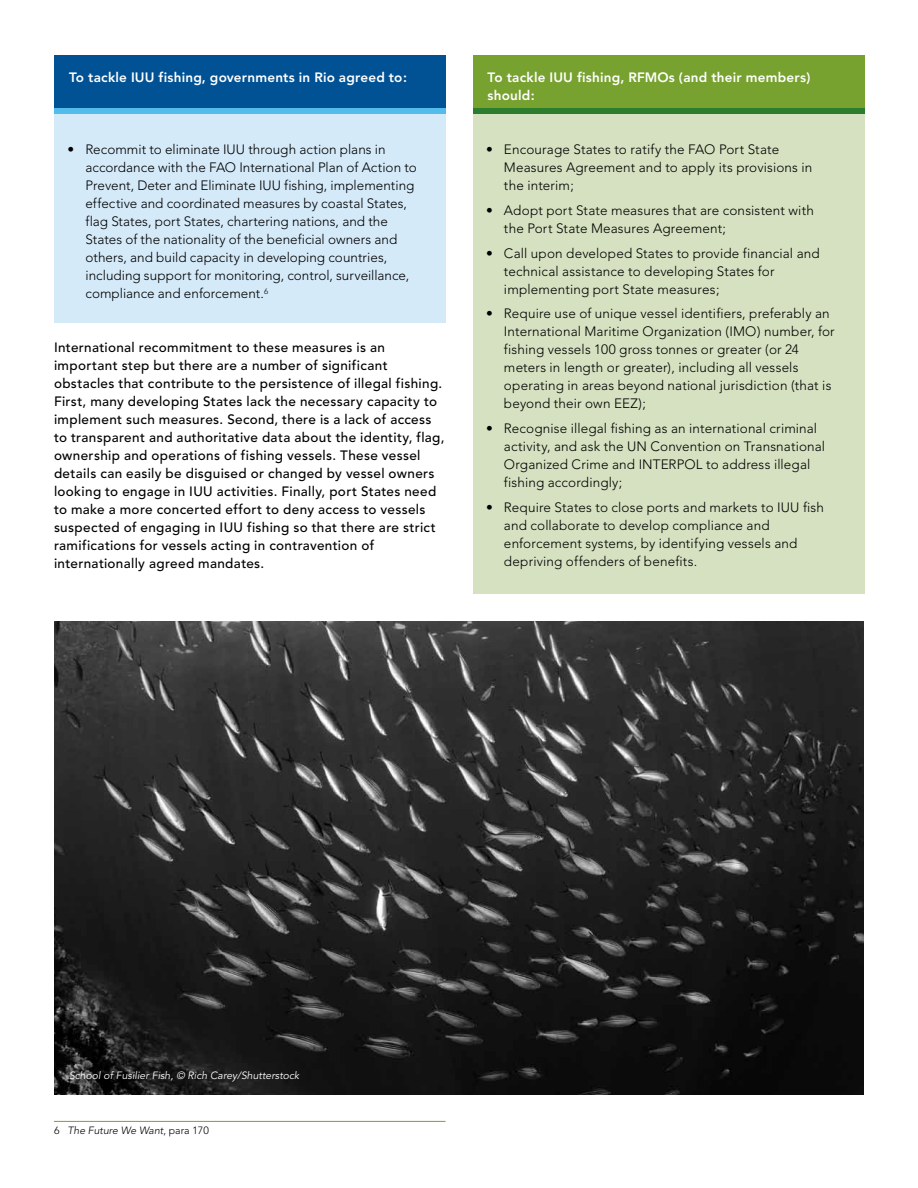
<style>
.page{position:relative;width:918px;height:1188px;background:#fff}
.page>*{position:absolute;margin:0;border:0;box-sizing:border-box;transform-origin:0 0}
.t1{font:300 13.5px/18px "Avenir";letter-spacing:.01em;color:#000}
.t2{font:500 13.5px/18px "Avenir";letter-spacing:.025em;color:#000}
.t3{font:800 13.5px "Avenir";letter-spacing:.015em;color:#fff}
.t4{font:italic 10.5px "Avenir";color:#fff}
.t5{font:italic 300 10.5px "Avenir";color:#000}
.s1{font-style:normal}
</style>
<div class="page">
<div style="left:54px;top:55px;width:392px;height:54px;background:#005295"></div>
<div style="left:473px;top:55px;width:392px;height:54px;background:#78a22f"></div>
<div style="left:54px;top:112px;width:392px;height:211px;background:#d5eaf9"></div>
<div style="left:473px;top:112px;width:392px;height:482px;background:#d5e1c0"></div>
<div style="left:54px;top:108px;width:392px;height:6px;background:#54bceb"></div>
<div style="left:473px;top:108px;width:392px;height:6px;background:#2d7d2f"></div>
<hr style="left:54px;top:1121px;width:392px;height:1px;background:#78a22f">
<img style="left:54px;top:621px;width:810px;height:473px">
<p class="t3" style="left:69px;top:69px;width:71px">To tackle IUU</p>
<p class="t3" style="left:159px;top:69px;width:250px">fishing, governments in Rio agreed to:</p>
<p class="t1" style="left:85px;top:141px;width:333px;text-indent:-18px">• Recommit to eliminate IUU through action plans in accordance with the FAO International Plan of Action to Prevent, Deter and Eliminate IUU fishing, implementing effective and coordinated measures by coastal States, flag States, port States, chartering nations, and the States of the nationality of the beneficial owners and others, and build capacity in developing countries, including support for monitoring, control, surveillance, compliance and enforcement.<sup>6</sup></p>
<p class="t2" style="left:54px;top:339px;width:392px">International recommitment to these measures is an important step but there are a number of significant obstacles that contribute to the persistence of illegal fishing.<br>First, many developing States lack the necessary capacity to implement such measures. Second, there is a lack of access to transparent and authoritative data about the identity, flag, ownership and operations of fishing vessels. These vessel details can easily be disguised or changed by vessel owners looking to engage in IUU activities. Finally, port States need to make a more concerted effort to deny access to vessels suspected of engaging in IUU fishing so that there are strict ramifications for vessels acting in contravention of internationally agreed mandates.</p>
<p class="t3" style="left:488px;top:69px;width:71px">To tackle IUU</p>
<p class="t3" style="left:577px;top:69px;width:235px">fishing, RFMOs (and their members)</p>
<p class="t3" style="left:488px;top:87px;width:49px">should:</p>
<p class="t1" style="left:504px;top:141px;width:310px;text-indent:-18px">• Encourage States to ratify the FAO Port State<br>Measures Agreement and to apply its provisions in the interim;</p>
<p class="t1" style="left:504px;top:201px;width:311px;text-indent:-18px">• Adopt port State measures that are consistent with the Port State Measures Agreement;</p>
<p class="t1" style="left:504px;top:244px;width:317px;text-indent:-18px">• Call upon developed States to provide financial and technical assistance to developing States for implementing port State measures;</p>
<p class="t1" style="left:504px;top:305px;width:332px;text-indent:-18px">• Require use of unique vessel identifiers, preferably an International Maritime Organization (IMO) number, for fishing vessels 100 gross tonnes or greater (or 24 meters in length or greater), including all vessels operating in areas beyond national jurisdiction (that is beyond their own EEZ);</p>
<p class="t1" style="left:504px;top:419px;width:323px;text-indent:-18px">• Recognise illegal fishing as an international criminal activity, and ask the UN Convention on Transnational Organized Crime and INTERPOL to address illegal fishing accordingly;</p>
<p class="t1" style="left:504px;top:498px;width:322px;text-indent:-18px">• Require States to close ports and markets to IUU fish and collaborate to develop compliance and enforcement systems, by identifying vessels and depriving offenders of benefits.</p>
<p class="t4" style="left:69px;top:1069px;width:232px">School of Fusilier Fish, © Rich Carey/Shutterstock</p>
<p class="t5" style="left:54px;top:1124px;width:156px"><span class="s1">6</span> The Future We Want<span class="s1">, para 170</span></p>
</div>
